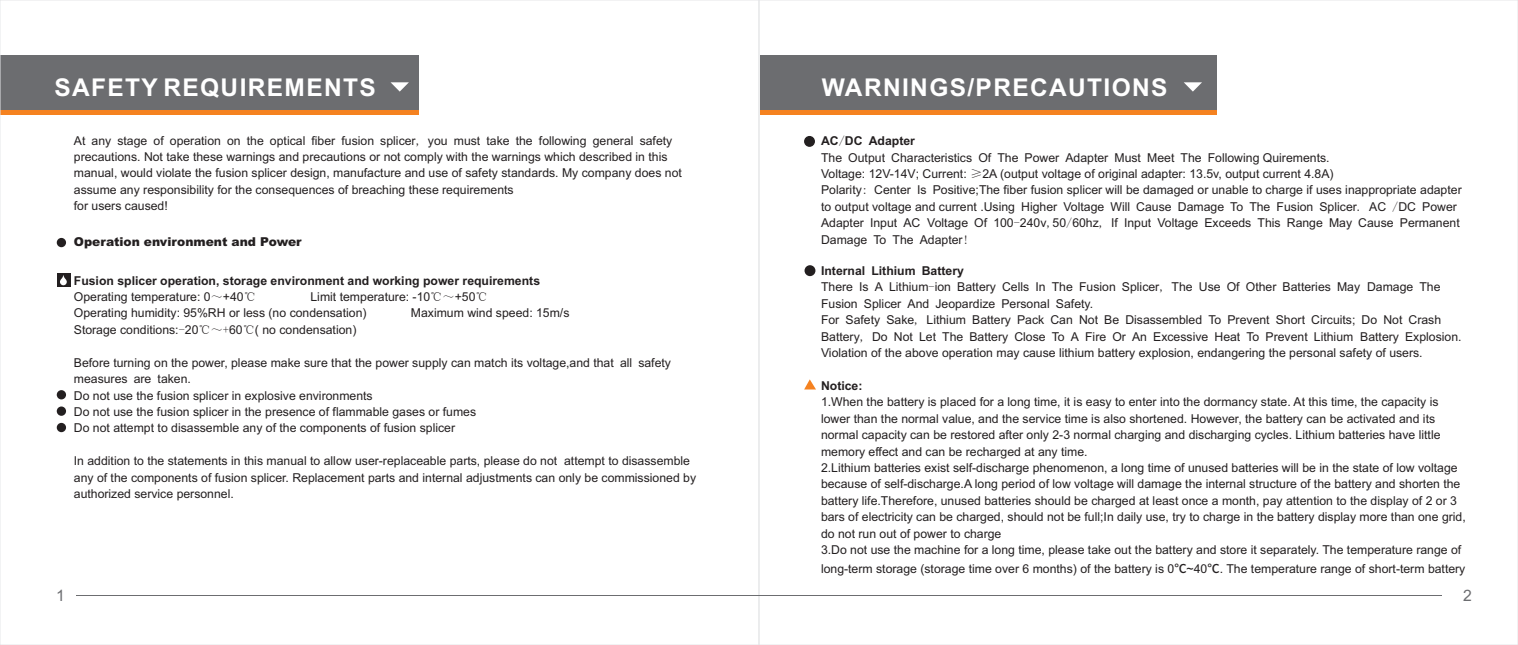
<style>
.page{position:relative;width:1518px;height:645px;background:#fff}
.page>*{position:absolute;margin:0;border:0;box-sizing:border-box;transform-origin:0 0}
.t1{font:700 24.5px "Arial";letter-spacing:.055em;color:#fff}
.t2{font:15.75px "Arial";color:#6c6d70}
.t3{font:12.25px/16.4px "Arial";color:#231f20}
.t4{font:700 12.25px/16.4px "Arial";color:#231f20}
.t5{font:900 12.25px "Arial";color:#231f20}
.s1{font-family:"Sim Sun"}
.s2{font-weight:400}
.s3{font-family:"Sim Sun";font-weight:400}
.s4{font-weight:700}
.s5{font-family:"Source Han Sans CN"}
</style>
<div class="page">
<div style="left:1px;top:56px;width:418px;height:54px;background:#6c6d70"></div>
<hr style="left:1px;top:110px;width:418px;height:4px;background:#f58220">
<svg style="left:391px;top:82px;width:18px;height:10px"></svg>
<hr style="left:760px;top:110px;width:456px;height:4px;background:#f58220">
<div style="left:760px;top:56px;width:456px;height:54px;background:#6c6d70"></div>
<svg style="left:1184px;top:82px;width:18px;height:10px"></svg>
<div style="left:57px;top:273px;width:14px;height:13px;background:#231f20"></div>
<svg style="left:60px;top:275px;width:7px;height:10px"></svg>
<div style="left:804px;top:136px;width:11px;height:11px;background:#231f20;border-radius:50%"></div>
<div style="left:805px;top:265px;width:10px;height:11px;background:#231f20;border-radius:50%"></div>
<div style="left:57px;top:406px;width:9px;height:10px;background:#231f20;border-radius:50%"></div>
<div style="left:57px;top:390px;width:9px;height:9px;background:#231f20;border-radius:50%"></div>
<div style="left:57px;top:238px;width:9px;height:9px;background:#231f20;border-radius:50%"></div>
<div style="left:57px;top:423px;width:9px;height:9px;background:#231f20;border-radius:50%"></div>
<svg style="left:804px;top:379px;width:12px;height:10px"></svg>
<hr style="left:77px;top:595px;width:682px;height:1px;background:#6c6d70">
<hr style="left:759px;top:595px;width:682px;height:1px;background:#6c6d70">
<h1 class="t1" style="left:55px;top:78px;width:323px">SAFETY REQUIREMENTS</h1>
<h1 class="t1" style="left:822px;top:78px;width:347px">WARNINGS/PRECAUTIONS</h1>
<p class="t3" style="left:74px;top:133px;width:610px">At any stage of operation on the optical fiber fusion splicer<span class="s1">,</span> you must take the following general safety precautions. Not take these warnings and precautions or not comply with the warnings which described in this manual, would violate the fusion splicer design, manufacture and use of safety standards. My company does not assume any responsibility for the consequences of breaching these requirements<br>for users caused!</p>
<p class="t5" style="left:74px;top:237px;width:229px">Operation environment and Power</p>
<p class="t4" style="left:74px;top:273px;width:468px">Fusion splicer operation, storage environment and working power requirements<br><span class="s2">Operating temperature: 0</span><span class="s3">～</span><span class="s2">+40</span><span class="s3">℃</span></p>
<p class="t3" style="left:74px;top:290px;width:415px;text-indent:237px">Limit temperature: -10<span class="s1">℃～</span>+50<span class="s1">℃<br></span>Operating humidity: 95%RH or less (no condensation)</p>
<p class="t3" style="left:411px;top:306px;width:160px">Maximum wind speed: 15m/s</p>
<p class="t3" style="left:74px;top:322px;width:284px">Storage conditions:<span class="s1">-</span>20<span class="s1">℃～+</span>60<span class="s1">℃</span>( no condensation)</p>
<p class="t3" style="left:74px;top:355px;width:599px">Before turning on the power, please make sure that the power supply can match its voltage,and that all safety measures are taken.<br>Do not use the fusion splicer in explosive environments<br>Do not use the fusion splicer in the presence of flammable gases or fumes<br>Do not attempt to disassemble any of the components of fusion splicer</p>
<p class="t3" style="left:74px;top:454px;width:624px">In addition to the statements in this manual to allow user-replaceable parts, please do not attempt to disassemble any of the components of fusion splicer. Replacement parts and internal adjustments can only be commissioned by authorized service personnel.</p>
<p class="t3" style="left:821px;top:134px;width:642px"><span class="s4">AC</span><span class="s1">/</span><span class="s4">DC Adapter<br></span>The Output Characteristics Of The Power Adapter Must Meet The Following Quirements.<br>Voltage: 12V-14V; Current: <span class="s1">≥</span>2A (output voltage of original adapter: 13.5v, output current 4.8A)<br>Polarity<span class="s1">:</span> Center Is Positive;The fiber fusion splicer will be damaged or unable to charge if uses inappropriate adapter to output voltage and current .Using Higher Voltage Will Cause Damage To The Fusion Splicer<span class="s1">.</span> AC <span class="s1">/</span>DC Power Adapter Input AC Voltage Of 100<span class="s1">-</span>240v<span class="s1">,</span>50<span class="s1">/</span>60hz<span class="s1">,</span> If Input Voltage Exceeds This Range May Cause Permanent Damage To The Adapter<span class="s1">!</span></p>
<p class="t3" style="left:821px;top:263px;width:642px"><span class="s4">Internal Lithium Battery<br></span>There Is A Lithium<span class="s1">-</span>ion Battery Cells In The Fusion Splicer<span class="s1">,</span> The Use Of Other Batteries May Damage The Fusion Splicer And Jeopardize Personal Safety.<br>For Safety Sake<span class="s1">,</span> Lithium Battery Pack Can Not Be Disassembled To Prevent Short Circuits; Do Not Crash Battery<span class="s1">,</span> Do Not Let The Battery Close To A Fire Or An Excessive Heat To Prevent Lithium Battery Explosion.<br>Violation of the above operation may cause lithium battery explosion, endangering the personal safety of users.</p>
<p class="t4" style="left:821px;top:378px;width:43px">Notice:</p>
<p class="t3" style="left:821px;top:395px;width:646px">1.When the battery is placed for a long time, it is easy to enter into the dormancy state. At this time, the capacity is lower than the normal value, and the service time is also shortened. However, the battery can be activated and its normal capacity can be restored after only 2-3 normal charging and discharging cycles. Lithium batteries have little memory effect and can be recharged at any time.<br>2.Lithium batteries exist self-discharge phenomenon, a long time of unused batteries will be in the state of low voltage because of self-discharge.A long period of low voltage will damage the internal structure of the battery and shorten the battery life.Therefore, unused batteries should be charged at least once a month, pay attention to the display of 2 or 3 bars of electricity can be charged, should not be full;In daily use, try to charge in the battery display more than one grid, do not run out of power to charge<br>3.Do not use the machine for a long time, please take out the battery and store it separately. The temperature range of</p>
<p class="t3" style="left:821px;top:562px;width:646px">long-term storage (storage time over 6 months) of the battery is 0<span class="s5">℃</span>~40<span class="s5">℃</span>. The temperature range of short-term battery</p>
<p class="t2" style="left:56px;top:590px;width:10px">1</p>
<p class="t2" style="left:1463px;top:590px;width:10px">2</p>
</div>
